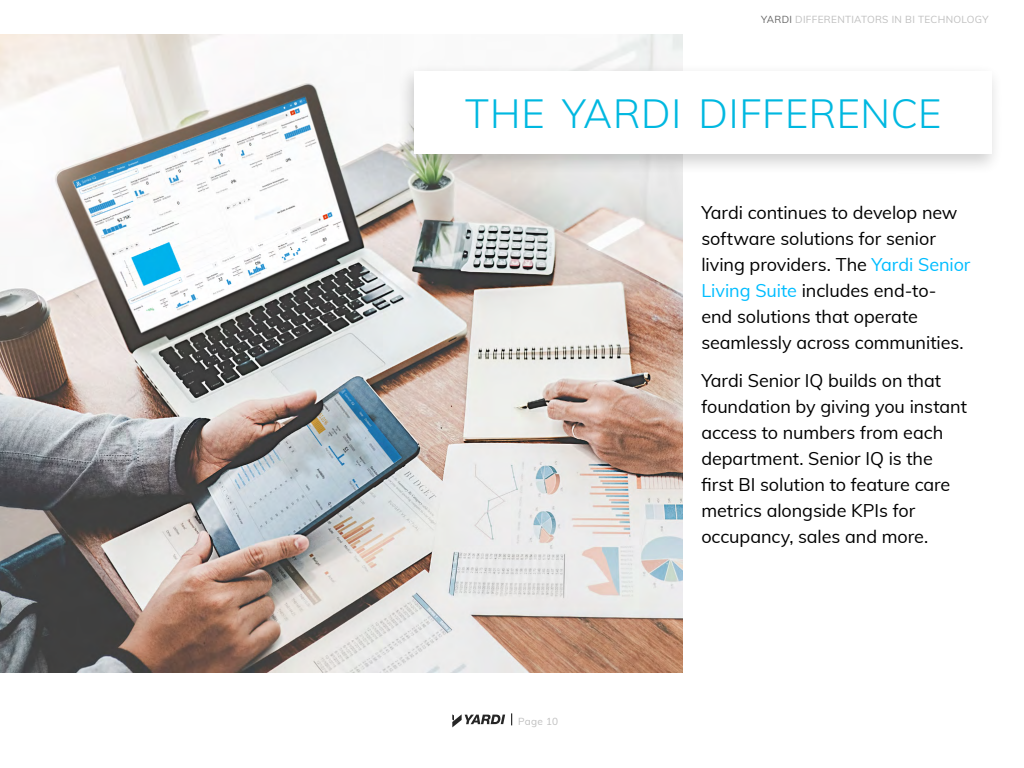
<style>
.page{position:relative;width:1024px;height:768px;background:#fff}
.page>*{position:absolute;margin:0;border:0;box-sizing:border-box;transform-origin:0 0}
.t1{font:300 39.9px "Muli";letter-spacing:.015em;color:#00b8e0}
.t2{font:18px/26px "Muli";letter-spacing:-.005em;color:#000}
.t3{font:10px "Muli";letter-spacing:.03em;color:#bfbfbf}
.s1{color:#666}
.s2{color:#00bdff}
</style>
<div class="page">
<img style="left:0;top:34px;width:683px;height:639px">
<svg style="left:452px;top:714px;width:53px;height:13px"></svg>
<svg style="left:511px;top:713px;width:1px;height:12px"></svg>
<div style="left:396px;top:63px;width:607px;height:112px;background:#000;opacity:.19"></div>
<div style="left:414px;top:71px;width:578px;height:83px;background:#fff"></div>
<p class="t3" style="left:761px;top:12px;width:229px"><span class="s1">YARDI</span> DIFFERENTIATORS IN BI TECHNOLOGY</p>
<h1 class="t1" style="left:465px;top:85px;width:478px">THE YARDI DIFFERENCE</h1>
<p class="t3" style="left:518px;top:714px;width:41px">Page 10</p>
<p class="t2" style="left:701px;top:199px;width:271px">Yardi continues to develop new software solutions for senior living providers. The <span class="s2">Yardi Senior<br>Living Suite</span> includes end-to&shy;end solutions that operate seamlessly across communities.</p>
<p class="t2" style="left:701px;top:367px;width:267px">Yardi Senior IQ builds on that foundation by giving you instant access to numbers from each department. Senior IQ is the first BI solution to feature care metrics alongside KPIs for occupancy, sales and more.</p>
</div>
